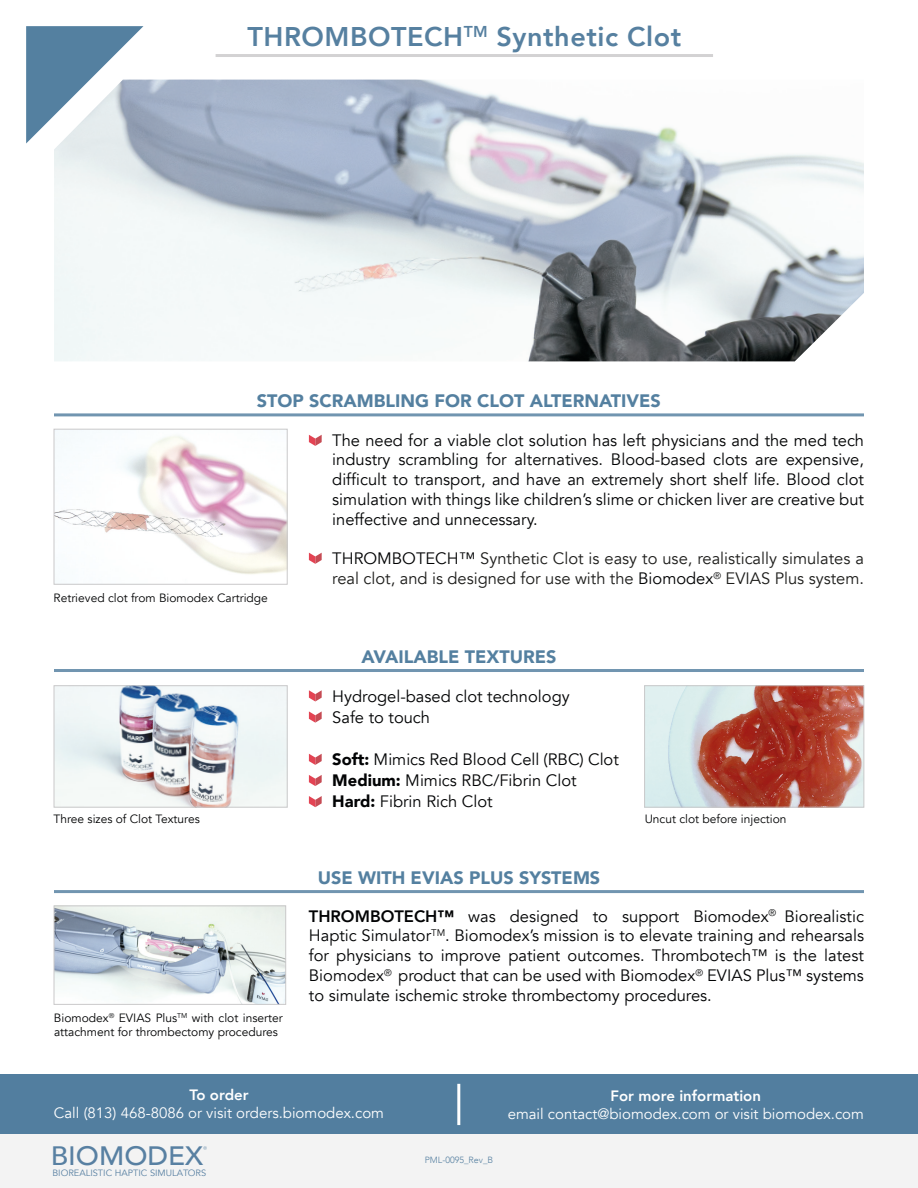
<style>
.page{position:relative;width:918px;height:1188px;background:#fff}
.page>*{position:absolute;margin:0;border:0;box-sizing:border-box;transform-origin:0 0}
.t1{font:800 27px "Avenir";letter-spacing:.02em;color:#5680a0}
.t2{font:500 26.55px "Avenir";color:#5880a2;scale:1.05 1}
.t3{font:900 18px "Avenir";color:#5480a0}
.t4{font:16.5px/19.8px "Avenir";color:#020304;text-align:justify}
.t5{font:16.5px/19.8px "Avenir";color:#1d1d1b}
.t6{font:15px "Avenir";color:#fff}
.t7{font:800 15px "Avenir";color:#fff}
.t8{font:12px/14.4px "Avenir";color:#020304}
.t9{font:9.15px "Avenir";color:#5880a2}
.t10{font:300 9px "Avenir";color:#5680a1}
.s1{color:#020304}
.s2{font-weight:900}
.s3{font-weight:800}
</style>
<div class="page">
<div style="left:0;top:1134px;width:918px;height:54px;background:#f3f3f3"></div>
<svg style="left:26px;top:26px;width:117px;height:117px"></svg>
<svg style="left:203px;top:1146px;width:4px;height:4px"></svg>
<hr style="left:216px;top:54px;width:497px;height:3px;background:#cac9ca">
<img style="left:54px;top:80px;width:810px;height:281px">
<img style="left:56px;top:431px;width:229px;height:143px">
<div style="left:54px;top:429px;width:233px;height:155px;border:1px solid #cac9ca"></div>
<hr style="left:54px;top:413px;width:810px;height:3px;background:#527e9f">
<svg style="left:309px;top:553px;width:13px;height:11px"></svg>
<svg style="left:309px;top:435px;width:13px;height:11px"></svg>
<img style="left:56px;top:688px;width:229px;height:117px">
<div style="left:54px;top:686px;width:233px;height:121px;border:1px solid #cac9ca"></div>
<img style="left:646px;top:688px;width:216px;height:117px">
<div style="left:644px;top:686px;width:220px;height:121px;border:1px solid #cac9ca"></div>
<hr style="left:54px;top:669px;width:810px;height:3px;background:#527e9f">
<svg style="left:309px;top:690px;width:13px;height:11px"></svg>
<svg style="left:309px;top:711px;width:13px;height:12px"></svg>
<svg style="left:309px;top:754px;width:13px;height:11px"></svg>
<svg style="left:309px;top:775px;width:13px;height:11px"></svg>
<svg style="left:309px;top:796px;width:13px;height:11px"></svg>
<hr style="left:54px;top:890px;width:810px;height:3px;background:#527e9f">
<img style="left:56px;top:908px;width:228px;height:95px">
<div style="left:54px;top:906px;width:232px;height:99px;border:1px solid #cac9ca"></div>
<div style="left:0;top:1075px;width:918px;height:59px;background:#527e9f"></div>
<hr style="left:457px;top:1084px;width:3px;height:41px;background:#fff">
<h1 class="t1" style="left:247px;top:15px;width:435px">THROMBOTECH<sup>TM</sup> Synthetic Clot</h1>
<p class="t3" style="left:257px;top:385px;width:405px">STOP SCRAMBLING FOR CLOT ALTERNATIVES</p>
<p class="t8" style="left:54px;top:590px;width:216px">Retrieved clot from Biomodex Cartridge</p>
<p class="t4" style="left:332px;top:430px;width:533px">The need for a viable clot solution has left physicians and the med tech industry scrambling for alternatives. Blood-based clots are expensive, difficult to transport, and have an extremely short shelf life. Blood clot simulation with things like children’s slime or chicken liver are creative but ineffective and unnecessary.</p>
<p class="t5" style="left:332px;top:549px;width:533px"><span class="s1">THROMBOTECH™</span> Synthetic Clot is easy to use, realistically simulates a real clot, and is designed for use with the <span class="s1">Biomodex</span><sup>®️</sup> EVIAS Plus system.</p>
<p class="t3" style="left:361px;top:641px;width:197px">AVAILABLE TEXTURES</p>
<p class="t4" style="left:332px;top:686px;width:239px;line-height:21px">Hydrogel-based clot technology<br>Safe to touch</p>
<p class="t4" style="left:332px;top:749px;width:288px;line-height:21px;text-align:left"><span class="s2">Soft:</span> Mimics Red Blood Cell (RBC) Clot<br><span class="s2">Medium:</span> Mimics RBC/Fibrin Clot<br><span class="s2">Hard:</span> Fibrin Rich Clot</p>
<p class="t8" style="left:54px;top:812px;width:148px">Three sizes of Clot Textures</p>
<p class="t8" style="left:645px;top:812px;width:143px">Uncut clot before injection</p>
<p class="t3" style="left:318px;top:862px;width:284px">USE WITH EVIAS PLUS SYSTEMS</p>
<p class="t8" style="left:54px;top:1011px;width:230px">Biomodex<sup>®</sup> EVIAS Plus<sup>TM</sup> with clot inserter attachment for thrombectomy procedures</p>
<p class="t4" style="left:309px;top:906px;width:557px"><span class="s3">THROMBOTECH™</span> was designed to support Biomodex<sup>®️</sup> Biorealistic Haptic Simulator<sup>TM</sup>. Biomodex’s mission is to elevate training and rehearsals for physicians to improve patient outcomes. Thrombotech™️ is the latest Biomodex<sup>®️</sup> product that can be used with Biomodex<sup>®️</sup> EVIAS Plus™️ systems to simulate ischemic stroke thrombectomy procedures.</p>
<p class="t7" style="left:189px;top:1083px;width:61px">To order</p>
<p class="t6" style="left:54px;top:1104px;width:332px">Call (813) 468-8086 or visit orders.biomodex.com</p>
<h2 class="t2" style="left:51px;top:1133px;width:147px">BIOMODEX</h2>
<p class="t10" style="left:425px;top:1155px;width:70px">PML-0095_Rev_B</p>
<p class="t9" style="left:52px;top:1167px;width:155px">BIOREALISTIC HAPTIC SIMULATORS</p>
<p class="t7" style="left:611px;top:1084px;width:152px">For more information</p>
<p class="t6" style="left:508px;top:1105px;width:358px">email contact@biomodex.com or visit biomodex.com</p>
</div>
